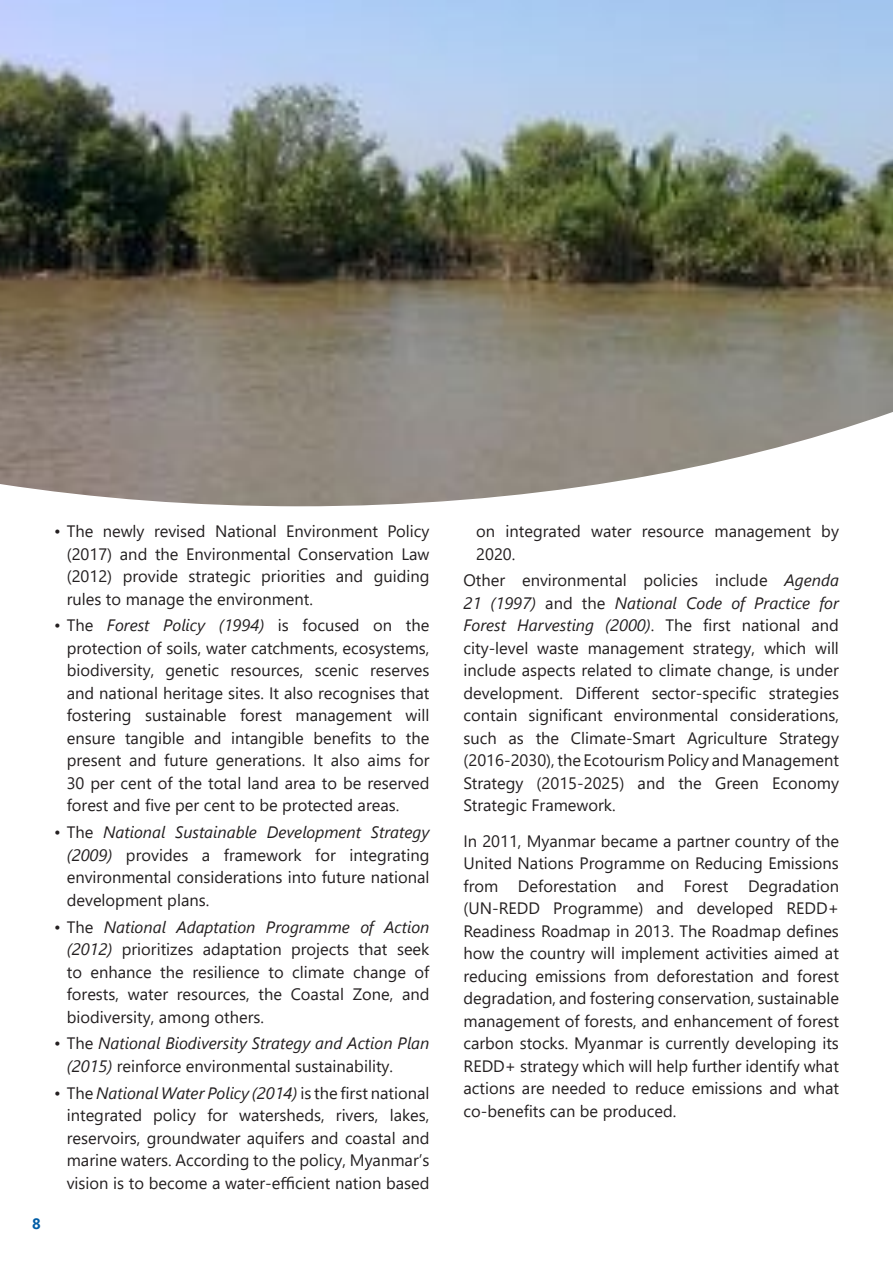
<style>
.page{position:relative;width:893px;height:1263px;background:#fff}
.page>*{position:absolute;margin:0;border:0;box-sizing:border-box;transform-origin:0 0}
.t1{font:16.5px/22.5px "Segoe UI";color:#231f20;text-align:justify}
.t2{font:italic 16.5px/22.5px "Segoe UI";color:#231f20}
.t3{font:700 15px "Segoe UI";color:#005da6}
.s1{font-style:italic}
.s2{font-style:normal}
</style>
<div class="page">
<img style="left:0;top:0;width:893px;height:506px">
<p class="t3" style="left:32px;top:1212px;width:10px">8</p>
<p class="t1" style="left:67px;top:519px;width:364px;text-indent:-13px">• The newly revised National Environment Policy (2017) and the Environmental Conservation Law (2012) provide strategic priorities and guiding rules to manage the environment.</p>
<p class="t1" style="left:67px;top:613px;width:364px;text-indent:-13px">• The <span class="s1">Forest Policy (1994)</span> is focused on the protection of soils, water catchments, ecosystems, biodiversity, genetic resources, scenic reserves and national heritage sites. It also recognises that fostering sustainable forest management will ensure tangible and intangible benefits to the present and future generations. It also aims for 30 per cent of the total land area to be reserved forest and five per cent to be protected areas.</p>
<p class="t1" style="left:67px;top:820px;width:364px;text-indent:-13px">• The <span class="s1">National Sustainable Development Strategy (2009)</span> provides a framework for integrating environmental considerations into future national development plans.</p>
<p class="t1" style="left:67px;top:914px;width:364px;text-indent:-13px">• The <span class="s1">National Adaptation Programme of Action (2012)</span> prioritizes adaptation projects that seek to enhance the resilience to climate change of forests, water resources, the Coastal Zone, and biodiversity, among others.</p>
<p class="t2" style="left:67px;top:1031px;width:364px;text-indent:-13px"><span class="s2">• The</span> National Biodiversity Strategy and Action Plan (2015) <span class="s2">reinforce environmental sustainability.</span></p>
<p class="t1" style="left:67px;top:1080px;width:364px;text-indent:-13px">• The <span class="s1">National Water Policy (2014)</span> is the first national integrated policy for watersheds, rivers, lakes, reservoirs, groundwater aquifers and coastal and marine waters. According to the policy, Myanmar’s vision is to become a water-efficient nation based</p>
<p class="t1" style="left:476px;top:519px;width:364px">on integrated water resource management by<br>2020.</p>
<p class="t1" style="left:463px;top:568px;width:377px">Other environmental policies include <span class="s1">Agenda 21 (1997)</span> and the <span class="s1">National Code of Practice for Forest Harvesting (2000)</span>. The first national and city-level waste management strategy, which will include aspects related to climate change, is under development. Different sector-specific strategies contain significant environmental considerations, such as the Climate-Smart Agriculture Strategy (2016-2030), the Ecotourism Policy and Management Strategy (2015-2025) and the Green Economy Strategic Framework.</p>
<p class="t1" style="left:463px;top:829px;width:377px">In 2011, Myanmar became a partner country of the United Nations Programme on Reducing Emissions from Deforestation and Forest Degradation (UN-REDD Programme) and developed REDD+ Readiness Roadmap in 2013. The Roadmap defines how the country will implement activities aimed at reducing emissions from deforestation and forest degradation, and fostering conservation, sustainable management of forests, and enhancement of forest carbon stocks. Myanmar is currently developing its REDD+ strategy which will help further identify what actions are needed to reduce emissions and what co-benefits can be produced.</p>
</div>
